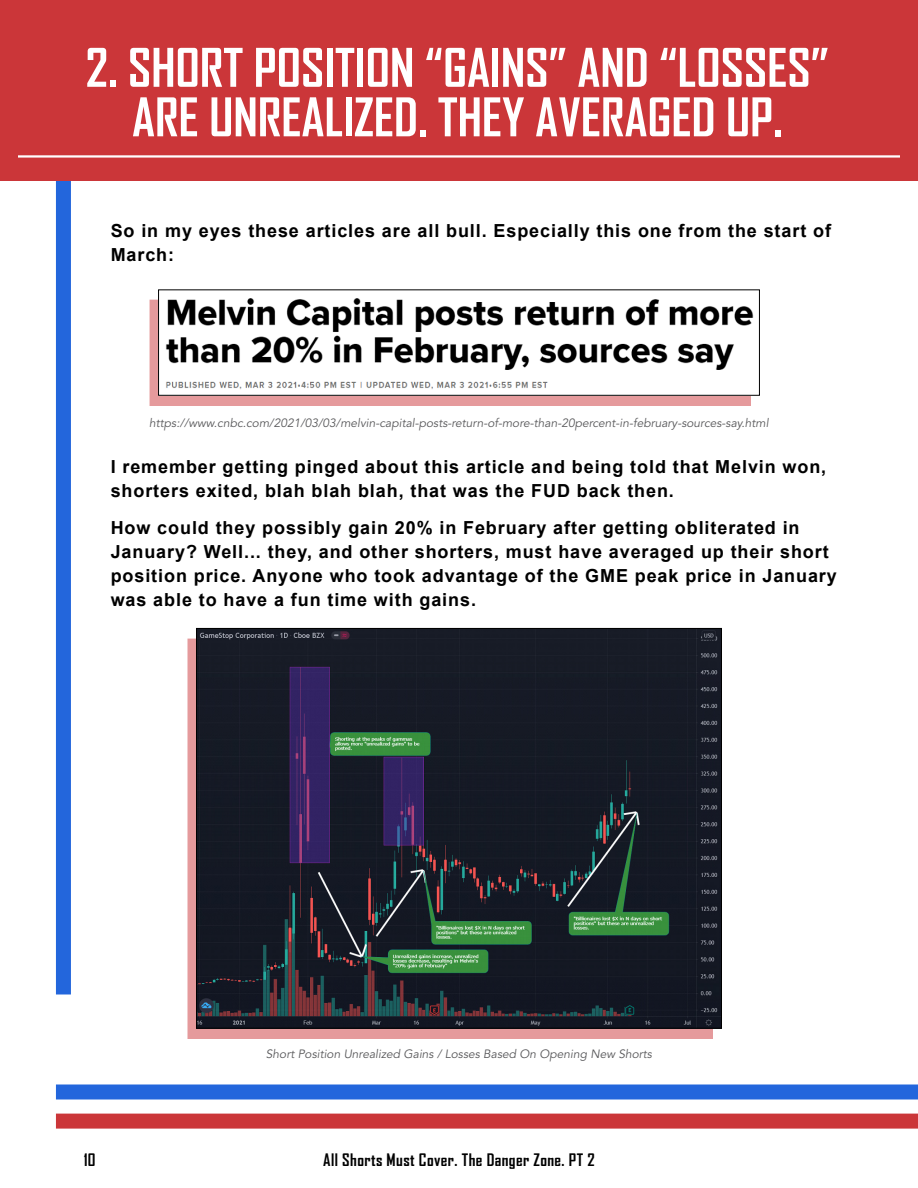
<style>
.page{position:relative;width:918px;height:1188px;background:#fff}
.page>*{position:absolute;margin:0;border:0;box-sizing:border-box;transform-origin:0 0}
.t1{font:700 51px/49.5px "Agency FB";color:#fff;text-align:center}
.t2{font:700 18px/24px "Arial";letter-spacing:.05em;color:#000}
.t3{font:700 16.5px "Agency FB";letter-spacing:.025em;color:#000}
.t4{font:italic 12px "Avenir LT Std";color:#59595b}
</style>
<div class="page">
<div style="left:56px;top:0;width:15px;height:994px;background:#2366dc"></div>
<div style="left:56px;top:1114px;width:862px;height:15px;background:#cb3639"></div>
<div style="left:56px;top:1084px;width:862px;height:16px;background:#2366dc"></div>
<div style="left:0;top:0;width:918px;height:181px;background:#cb3639"></div>
<hr style="left:18px;top:155px;width:882px;height:3px;background:#fff">
<div style="left:188px;top:638px;width:525px;height:401px;background:#cb3639;opacity:.5"></div>
<img style="left:198px;top:630px;width:522px;height:396px">
<div style="left:149px;top:300px;width:602px;height:106px;background:#e59a9c"></div>
<img style="left:160px;top:298px;width:594px;height:96px">
<div style="left:158px;top:290px;width:602px;height:106px;border:1px solid #000"></div>
<h1 class="t1" style="left:86px;top:43px;width:745px">2. SHORT POSITION “GAINS” AND “LOSSES”<br>ARE UNREALIZED. THEY AVERAGED UP.</h1>
<p class="t2" style="left:111px;top:219px;width:722px">So in my eyes these articles are all bull. Especially this one from the start of<br>March:</p>
<p class="t4" style="left:149px;top:416px;width:621px">https://www.cnbc.com/2021/03/03/melvin-capital-posts-return-of-more-than-20percent-in-february-sources-say.html</p>
<p class="t2" style="left:111px;top:455px;width:717px">I remember getting pinged about this article and being told that Melvin won, shorters exited, blah blah blah, that was the FUD back then.</p>
<p class="t2" style="left:111px;top:517px;width:728px">How could they possibly gain 20% in February after getting obliterated in January? Well... they, and other shorters, must have averaged up their short position price. Anyone who took advantage of the GME peak price in January was able to have a fun time with gains.</p>
<p class="t4" style="left:266px;top:1047px;width:388px">Short Position Unrealized Gains / Losses Based On Opening New Shorts</p>
<p class="t3" style="left:84px;top:1150px;width:13px">10</p>
<p class="t3" style="left:323px;top:1150px;width:273px">ALL SHORTS MUST COVER. THE DANGER ZONE. PT 2</p>
</div>
